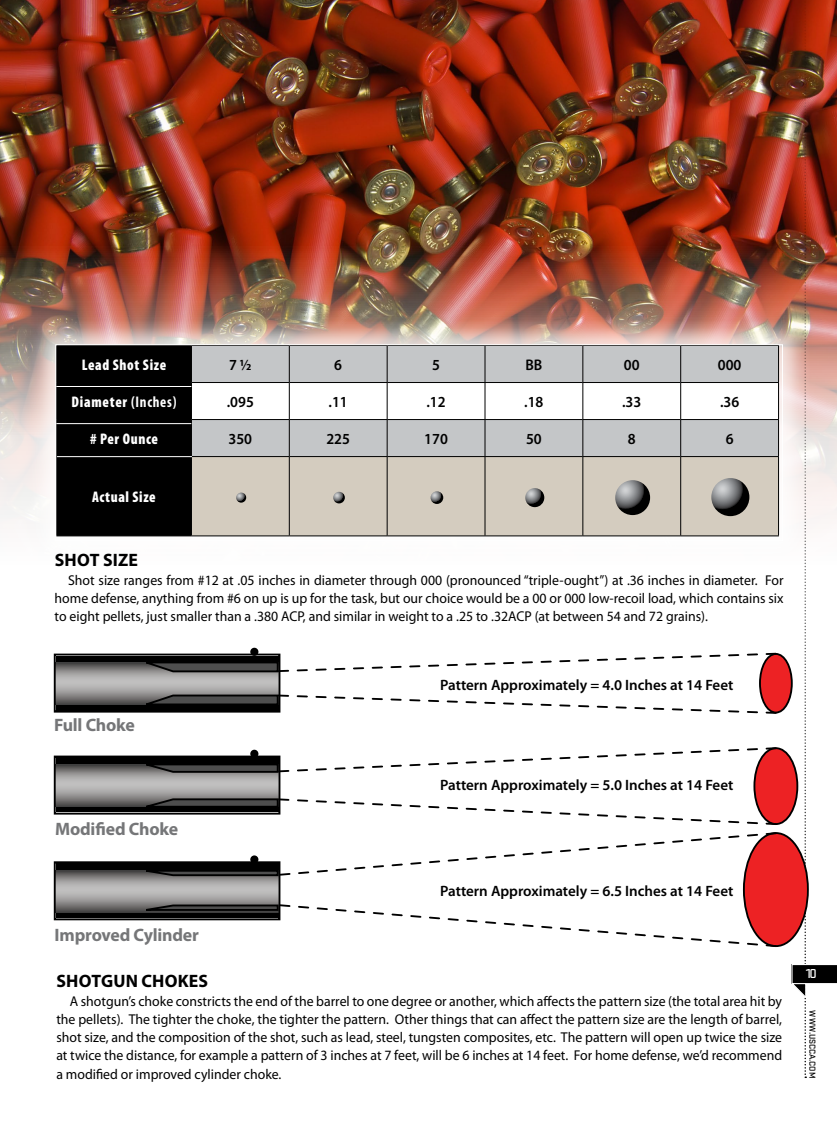
<style>
.page{position:relative;width:837px;height:1134px;background:#fff}
.page>*{position:absolute;margin:0;border:0;box-sizing:border-box;transform-origin:0 0}
.t1{font:700 18px "Myriad Pro";letter-spacing:-.01em;color:#757678}
.t2{font:700 18px "Myriad Pro";letter-spacing:.01em;color:#000}
.t3{font:900 condensed 15.45px "Myriad Pro";letter-spacing:.04em;color:#fff;scale:.95 1}
.t4{font:600 15.45px "Myriad Pro";color:#000;scale:.95 1}
.t5{font:600 15px "Myriad Pro";color:#000}
.t6{font:14.25px/18.3px "Myriad Pro";color:#000;text-align:justify}
.t7{font:500 13.5px "Stratum 1";color:#fff}
.t8{font:500 9px "Stratum 1";letter-spacing:-.015em;color:#000}
.s1{font-weight:700}
</style>
<div class="page">
<img style="left:0;top:0;width:791px;height:519px">
<div style="left:27px;top:316px;width:785px;height:254px;background:#fff;opacity:.75"></div>
<hr style="left:192px;top:536px;width:97px;height:1px;background:#000">
<hr style="left:289px;top:536px;width:98px;height:1px;background:#000">
<hr style="left:387px;top:536px;width:98px;height:1px;background:#000">
<hr style="left:485px;top:536px;width:98px;height:1px;background:#000">
<hr style="left:583px;top:536px;width:98px;height:1px;background:#000">
<hr style="left:681px;top:536px;width:98px;height:1px;background:#000">
<hr style="left:56px;top:536px;width:136px;height:1px;background:#000">
<div style="left:55px;top:344px;width:728px;height:197px;border:1px solid #fff"></div>
<svg style="left:57px;top:346px;width:722px;height:190px"></svg>
<hr style="left:57px;top:456px;width:135px;height:1px;background:#fff">
<hr style="left:56px;top:423px;width:135px;height:1px;background:#fff">
<hr style="left:56px;top:386px;width:135px;height:1px;background:#fff">
<img style="left:791px;top:0;width:46px;height:1078px">
<div style="left:760px;top:654px;width:32px;height:59px;background:#ed2224;border-radius:50%"></div>
<div style="left:759px;top:653px;width:34px;height:60px;border:2px solid #000;border-radius:50%"></div>
<div style="left:56px;top:656px;width:222px;height:54px;background:#000"></div>
<svg style="left:57px;top:663px;width:220px;height:42px"></svg>
<div style="left:54px;top:654px;width:226px;height:59px;border:2px solid #000"></div>
<div style="left:250px;top:648px;width:8px;height:8px;background:#000;border-radius:50%"></div>
<svg style="left:144px;top:652px;width:634px;height:21px"></svg>
<svg style="left:144px;top:694px;width:634px;height:20px"></svg>
<div style="left:754px;top:748px;width:43px;height:76px;background:#ed2224;border-radius:50%"></div>
<div style="left:753px;top:747px;width:45px;height:78px;border:2px solid #000;border-radius:50%"></div>
<div style="left:56px;top:758px;width:222px;height:54px;background:#000"></div>
<svg style="left:57px;top:765px;width:220px;height:42px"></svg>
<div style="left:54px;top:756px;width:226px;height:59px;border:2px solid #000"></div>
<svg style="left:144px;top:747px;width:634px;height:27px"></svg>
<div style="left:744px;top:833px;width:64px;height:113px;background:#ed2224;border-radius:50%"></div>
<div style="left:743px;top:832px;width:66px;height:115px;border:2px solid #000;border-radius:50%"></div>
<svg style="left:57px;top:864px;width:87px;height:53px"></svg>
<svg style="left:57px;top:871px;width:220px;height:41px"></svg>
<div style="left:54px;top:861px;width:226px;height:59px;border:2px solid #000"></div>
<svg style="left:144px;top:797px;width:634px;height:80px"></svg>
<svg style="left:144px;top:903px;width:634px;height:44px"></svg>
<p class="t3" style="left:82px;top:356px;width:90px">Lead Shot Size</p>
<p class="t4" style="left:229px;top:356px;width:25px">7 ½</p>
<p class="t4" style="left:334px;top:356px;width:10px">6</p>
<p class="t4" style="left:432px;top:356px;width:10px">5</p>
<p class="t4" style="left:525px;top:356px;width:19px">BB</p>
<p class="t4" style="left:624px;top:356px;width:18px">00</p>
<p class="t4" style="left:718px;top:356px;width:26px">000</p>
<p class="t3" style="left:71px;top:393px;width:112px">Diameter <span class="s1">(Inches)</span></p>
<p class="t4" style="left:227px;top:393px;width:30px">.095</p>
<p class="t4" style="left:329px;top:393px;width:22px">.11</p>
<p class="t4" style="left:426px;top:393px;width:22px">.12</p>
<p class="t4" style="left:524px;top:393px;width:22px">.18</p>
<p class="t4" style="left:622px;top:393px;width:22px">.33</p>
<p class="t4" style="left:720px;top:393px;width:22px">.36</p>
<p class="t3" style="left:90px;top:430px;width:73px"># Per Ounce</p>
<p class="t4" style="left:229px;top:430px;width:26px">350</p>
<p class="t4" style="left:326px;top:430px;width:26px">225</p>
<p class="t4" style="left:424px;top:430px;width:26px">170</p>
<p class="t4" style="left:526px;top:430px;width:18px">50</p>
<p class="t4" style="left:628px;top:430px;width:10px">8</p>
<p class="t4" style="left:726px;top:430px;width:10px">6</p>
<p class="t3" style="left:92px;top:488px;width:69px">Actual Size</p>
<p class="t2" style="left:55px;top:550px;width:85px">SHOT SIZE</p>
<p class="t6" style="left:55px;top:571px;width:731px;text-indent:14px">Shot size ranges from #12 at .05 inches in diameter through 000 (pronounced “triple-ought”) at .36 inches in diameter. For home defense, anything from #6 on up is up for the task, but our choice would be a 00 or 000 low-recoil load, which contains six to eight pellets, just smaller than a .380 ACP, and similar in weight to a .25 to .32ACP (at between 54 and 72 grains).</p>
<p class="t1" style="left:54px;top:715px;width:82px">Full Choke</p>
<p class="t1" style="left:55px;top:819px;width:124px">Modified Choke</p>
<p class="t1" style="left:55px;top:925px;width:146px">Improved Cylinder</p>
<p class="t5" style="left:440px;top:676px;width:295px">Pattern Approximately = 4.0 Inches at 14 Feet</p>
<p class="t5" style="left:440px;top:777px;width:295px">Pattern Approximately = 5.0 Inches at 14 Feet</p>
<p class="t5" style="left:440px;top:882px;width:295px">Pattern Approximately = 6.5 Inches at 14 Feet</p>
<p class="t2" style="left:57px;top:971px;width:153px">SHOTGUN CHOKES</p>
<p class="t6" style="left:56px;top:991px;width:727px;text-indent:14px">A shotgun’s choke constricts the end of the barrel to one degree or another, which affects the pattern size (the total area hit by the pellets). The tighter the choke, the tighter the pattern. Other things that can affect the pattern size are the length of barrel, shot size, and the composition of the shot, such as lead, steel, tungsten composites, etc. The pattern will open up twice the size at twice the distance, for example a pattern of 3 inches at 7 feet, will be 6 inches at 14 feet. For home defense, we’d recommend a modified or improved cylinder choke.</p>
<p class="t7" style="left:806px;top:964px;width:12px">10</p>
<p class="t8" style="left:819px;top:1010px;width:69px;rotate:90deg">WWW.USCCA.COM</p>
</div>
